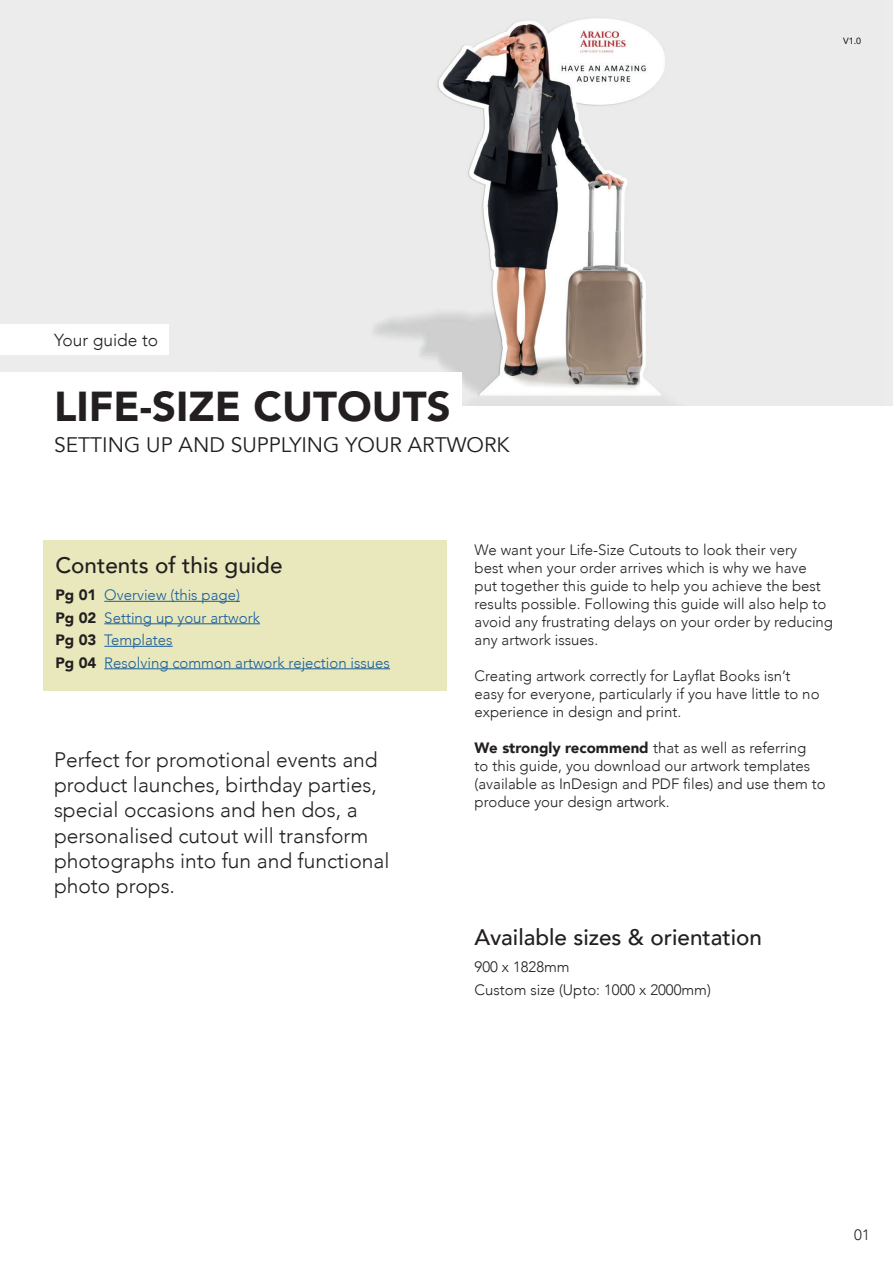
<style>
.page{position:relative;width:893px;height:1263px;background:#fff}
.page>*{position:absolute;margin:0;border:0;box-sizing:border-box;transform-origin:0 0}
.t1{font:900 41.7px "Avenir";color:#231f20}
.t2{font:500 22.5px "Avenir";color:#231f20}
.t3{font:300 21px/25.2px "Avenir";color:#231f20}
.t4{font:21px "Avenir";color:#231f20}
.t5{font:300 17.4px "Avenir";color:#231f20}
.t6{font:300 15px/18px "Avenir";color:#231f20}
.t7{font:300 15px/22.5px "Avenir";color:#175d9e}
.t8{font:500 9px "Avenir";color:#231f20}
.s1{font-weight:900;color:#231f20}
.s2{font-weight:900}
</style>
<div class="page">
<div style="left:0;top:0;width:893px;height:405px;background:#ebeceb"></div>
<img style="left:374px;top:19px;width:291px;height:386px">
<div style="left:0;top:324px;width:169px;height:31px;background:#fff"></div>
<div style="left:43px;top:540px;width:403px;height:151px;background:#e8e8bc"></div>
<hr style="left:104px;top:601px;width:136px;height:1px;background:#175d9e">
<hr style="left:104px;top:623px;width:156px;height:1px;background:#175d9e">
<hr style="left:104px;top:646px;width:69px;height:1px;background:#175d9e">
<hr style="left:104px;top:668px;width:286px;height:1px;background:#175d9e">
<div style="left:0;top:372px;width:461px;height:45px;background:#fff"></div>
<p class="t8" style="left:843px;top:33px;width:20px">V1.0</p>
<p class="t5" style="left:54px;top:330px;width:106px">Your guide to</p>
<h1 class="t1" style="left:54px;top:371px;width:398px">LIFE-SIZE CUTOUTS</h1>
<h3 class="t4" style="left:54px;top:432px;width:457px">SETTING UP AND SUPPLYING YOUR ARTWORK</h3>
<h2 class="t2" style="left:55px;top:546px;width:229px">Contents of this guide</h2>
<p class="t7" style="left:55px;top:584px;width:336px"><span class="s1">Pg 01</span> Overview (this page)<br><span class="s1">Pg 02</span> Setting up your artwork<br><span class="s1">Pg 03</span> Templates<br><span class="s1">Pg 04</span> Resolving common artwork rejection issues</p>
<h3 class="t3" style="left:54px;top:747px;width:337px">Perfect for promotional events and product launches, birthday parties, special occasions and hen dos, a personalised cutout will transform photographs into fun and functional photo props.</h3>
<p class="t6" style="left:475px;top:541px;width:360px">We want your Life-Size Cutouts to look their very<br>best when your order arrives which is why we have<br>put together this guide to help you achieve the best results possible. Following this guide will also help to avoid any frustrating delays on your order by reducing any artwork issues.</p>
<p class="t6" style="left:475px;top:667px;width:346px">Creating artwork correctly for Layflat Books isn’t easy for everyone, particularly if you have little to no experience in design and print.</p>
<p class="t6" style="left:475px;top:739px;width:353px"><span class="s2">We strongly recommend</span> that as well as referring<br>to this guide, you download our artwork templates (available as InDesign and PDF files) and use them to produce your design artwork.</p>
<h2 class="t2" style="left:475px;top:918px;width:289px">Available sizes &amp; orientation</h2>
<p class="t6" style="left:475px;top:956px;width:238px;line-height:22.5px">900 x 1828mm<br>Custom size (Upto: 1000 x 2000mm)</p>
<p class="t6" style="left:854px;top:1225px;width:17px">01</p>
</div>
